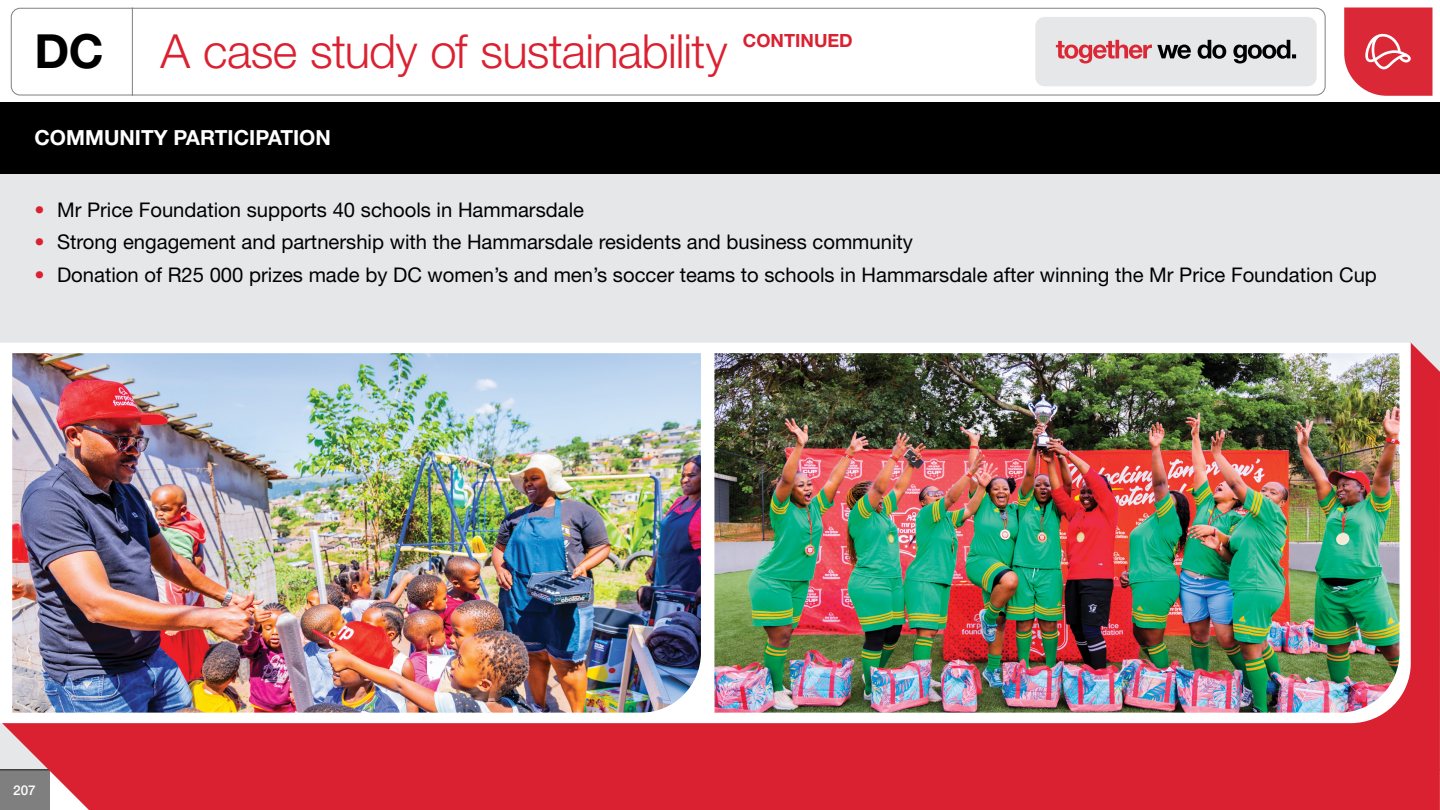
<style>
.page{position:relative;width:1440px;height:810px;background:#fff}
.page>*{position:absolute;margin:0;border:0;box-sizing:border-box;transform-origin:0 0}
.t1{font:300 47.1px "Helvetica Neue LT Std";letter-spacing:-.015em;color:#da2131}
.t2{font:700 20.85px "Helvetica Neue LT Std";color:#fff}
.t3{font:20.25px "Helvetica Neue LT Std";color:#000}
.t4{font:700 18.23px "Helvetica Neue LT Std";color:#da2131}
.t5{font:500 13.5px "Helvetica Neue LT Std";color:#fff}
.s1{font-weight:700;color:#000}
.s2{color:#da2131}
</style>
<div class="page">
<div style="left:0;top:103px;width:1440px;height:666px;background:#e6e7e8"></div>
<div style="left:11px;top:8px;width:1315px;height:87px;border:1px solid #7f7f7f;border-radius:9px"></div>
<div style="left:0;top:770px;width:49px;height:40px;background:#7f7f7f"></div>
<svg style="left:1344px;top:8px;width:88px;height:88px"></svg>
<hr style="left:0;top:770px;width:1440px;height:1px;background:#000">
<hr style="left:132px;top:7px;width:1px;height:89px;background:#7f7f7f">
<div style="left:1035px;top:17px;width:282px;height:69px;background:#e6e7e8;border-radius:9px"></div>
<svg style="left:1056px;top:40px;width:240px;height:23px"></svg>
<div style="left:2px;top:343px;width:1438px;height:467px;background:#da2131"></div>
<div style="left:0;top:343px;width:1411px;height:380px;background:#fff"></div>
<img style="left:714px;top:353px;width:686px;height:360px">
<img style="left:12px;top:353px;width:689px;height:360px">
<div style="left:0;top:103px;width:1440px;height:71px;background:#000"></div>
<h1 class="t1" style="left:35px;top:23px;width:694px"><span class="s1">DC</span> A case study of sustainability</h1>
<p class="t4" style="left:743px;top:29px;width:111px">CONTINUED</p>
<p class="t2" style="left:35px;top:124px;width:298px">COMMUNITY PARTICIPATION</p>
<p class="t3" style="left:35px;top:198px;width:551px"><span class="s2">•</span> Mr Price Foundation supports 40 schools in Hammarsdale</p>
<p class="t3" style="left:35px;top:230px;width:880px"><span class="s2">•</span> Strong engagement and partnership with the Hammarsdale residents and business community</p>
<p class="t3" style="left:35px;top:262px;width:1344px"><span class="s2">•</span> Donation of R25 000 prizes made by DC women’s and men’s soccer teams to schools in Hammarsdale after winning the Mr Price Foundation Cup</p>
<p class="t5" style="left:13px;top:782px;width:24px">207</p>
</div>
